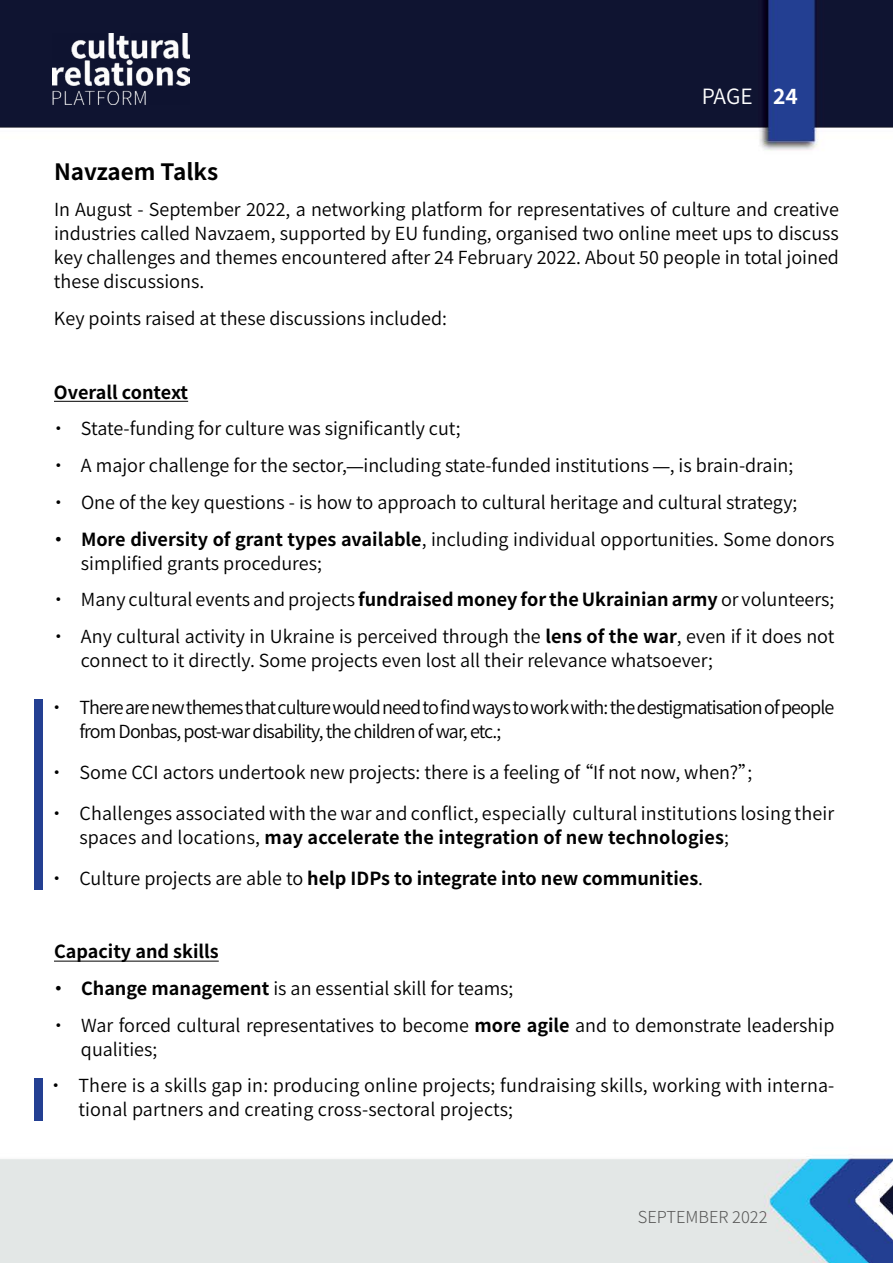
<style>
.page{position:relative;width:893px;height:1263px;background:#fff}
.page>*{position:absolute;margin:0;border:0;box-sizing:border-box;transform-origin:0 0}
.t1{font:700 22.5px "Source Han Sans TW";color:#000}
.t2{font:21px "Source Han Sans TW";color:#fff}
.t3{font:18px/24px "Source Han Sans TW";color:#000}
.t4{font:18px/24px "Source Han Sans TW";letter-spacing:-.05em;color:#000}
.t5{font:700 18px "Source Han Sans TW";color:#000}
.t6{font:300 16.5px "Source Han Sans TW";color:#575756}
.s1{font-weight:700}
.s2{font-family:"Arial";font-size:16.5px}
.s3{font-weight:400}
</style>
<div class="page">
<img style="left:0;top:0;width:893px;height:1263px">
<img style="left:52px;top:34px;width:137px;height:71px">
<hr style="left:54px;top:401px;width:134px;height:1px;background:#000">
<hr style="left:54px;top:961px;width:165px;height:1px;background:#000">
<div style="left:34px;top:700px;width:9px;height:190px;background:#233f92"></div>
<div style="left:34px;top:1078px;width:9px;height:42px;background:#233f92"></div>
<p class="t2" style="left:702px;top:84px;width:98px">PAGE <span class="s1">24</span></p>
<p class="t1" style="left:54px;top:159px;width:166px">Navzaem Talks</p>
<p class="t3" style="left:54px;top:198px;width:786px;text-align:justify">In August - September 2022, a networking platform for representatives of culture and creative industries called Navzaem, supported by EU funding, organised two online meet ups to discuss key challenges and themes encountered after 24 February 2022. About 50 people in total joined these discussions.</p>
<p class="t3" style="left:54px;top:307px;width:394px">Key points raised at these discussions included:</p>
<p class="t5" style="left:54px;top:382px;width:136px">Overall context</p>
<p class="t3" style="left:49px;top:417px;width:413px">• State-funding for culture was significantly cut;</p>
<p class="t3" style="left:49px;top:454px;width:745px">• A major challenge for the sector,<span class="s2">—</span>including state-funded institutions <span class="s2">—</span>, is brain-drain;</p>
<p class="t3" style="left:49px;top:491px;width:749px">• One of the key questions - is how to approach to cultural heritage and cultural strategy;</p>
<p class="t3" style="left:81px;top:527px;width:755px;text-indent:-31px"><span class="s1">• More diversity of grant types available</span>, including individual opportunities. Some donors simplified grants procedures;</p>
<p class="t3" style="left:49px;top:588px;width:786px">• Many cultural events and projects <span class="s1">fundraised money for the Ukrainian army</span> or volunteers;</p>
<p class="t3" style="left:81px;top:625px;width:755px;text-indent:-31px">• Any cultural activity in Ukraine is perceived through the <span class="s1">lens of the war</span>, even if it does not connect to it directly. Some projects even lost all their relevance whatsoever;</p>
<p class="t4" style="left:79px;top:696px;width:756px;text-indent:-32px">• Therearenewthemesthatculturewouldneedtofindwaystoworkwith:thedestigmatisationofpeople from Donbas, post-war disability, the children of war, etc.;</p>
<p class="t3" style="left:48px;top:761px;width:710px">• Some CCI actors undertook new projects: there is a feeling of“If not now, when?”;</p>
<p class="t3" style="left:79px;top:802px;width:756px;text-indent:-31px">• Challenges associated with the war and conflict, especially cultural institutions losing their spaces and locations, <span class="s1">may accelerate the integration of new technologies</span>;</p>
<p class="t5" style="left:48px;top:868px;width:657px"><span class="s3">• Culture projects are able to</span> help IDPs to integrate into new communities<span class="s3">.</span></p>
<p class="t5" style="left:54px;top:942px;width:166px">Capacity and skills</p>
<p class="t3" style="left:50px;top:977px;width:465px"><span class="s1">• Change management</span> is an essential skill for teams;</p>
<p class="t3" style="left:81px;top:1014px;width:755px;text-indent:-31px">• War forced cultural representatives to become <span class="s1">more agile</span> and to demonstrate leadership qualities;</p>
<p class="t3" style="left:78px;top:1074px;width:757px;text-indent:-32px">• There is a skills gap in: producing online projects; fundraising skills, working with interna&shy;tional partners and creating cross-sectoral projects;</p>
<p class="t6" style="left:638px;top:1207px;width:131px">SEPTEMBER 2022</p>
</div>
